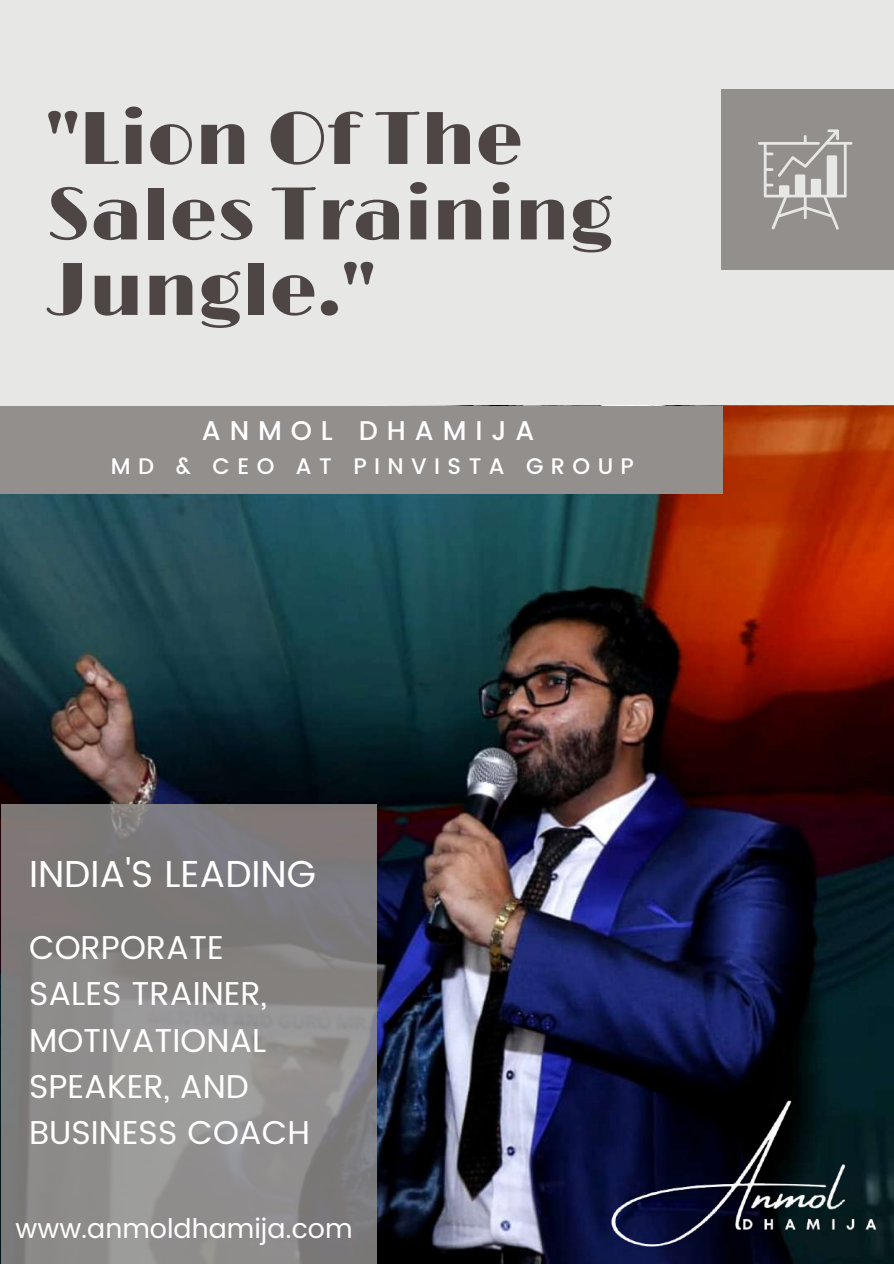
<style>
.page{position:relative;width:894px;height:1264px;background:#fff}
.page>*{position:absolute;margin:0;border:0;box-sizing:border-box;transform-origin:0 0}
.t1{font:75px/75.4px "Limelight";color:#4d4645}
.t2{font:37.5px "Poppins";color:#fff}
.t3{font:33px/46.2px "Poppins";color:#fff}
.t4{font:27px "Poppins";color:#fff}
.t5{font:500 27px "Poppins";letter-spacing:.33em;color:#fff}
.t6{font:500 22.5px "Poppins";letter-spacing:.33em;color:#fff}
</style>
<div class="page">
<div style="left:0;top:0;width:893px;height:1263px;background:#e7e7e6"></div>
<img style="left:0;top:407px;width:893px;height:856px">
<div style="left:0;top:405px;width:722px;height:88px;background:#928f8d"></div>
<div style="left:721px;top:89px;width:172px;height:181px;background:#928f8d"></div>
<svg style="left:758px;top:129px;width:94px;height:101px"></svg>
<svg style="left:2px;top:803px;width:374px;height:460px"></svg>
<img style="left:481px;top:909px;width:412px;height:354px">
<h1 class="t1" style="left:47px;top:104px;width:568px">"Lion Of The<br>Sales Training<br>Jungle."</h1>
<p class="t5" style="left:202px;top:414px;width:334px">ANMOL DHAMIJA</p>
<p class="t6" style="left:111px;top:453px;width:524px">MD &amp; CEO AT PINVISTA GROUP</p>
<p class="t2" style="left:29px;top:852px;width:288px">INDIA'S LEADING</p>
<p class="t3" style="left:29px;top:924px;width:282px">CORPORATE<br>SALES TRAINER,<br>MOTIVATIONAL<br>SPEAKER, AND<br>BUSINESS COACH</p>
<p class="t4" style="left:16px;top:1212px;width:338px">www.anmoldhamija.com</p>
</div>
